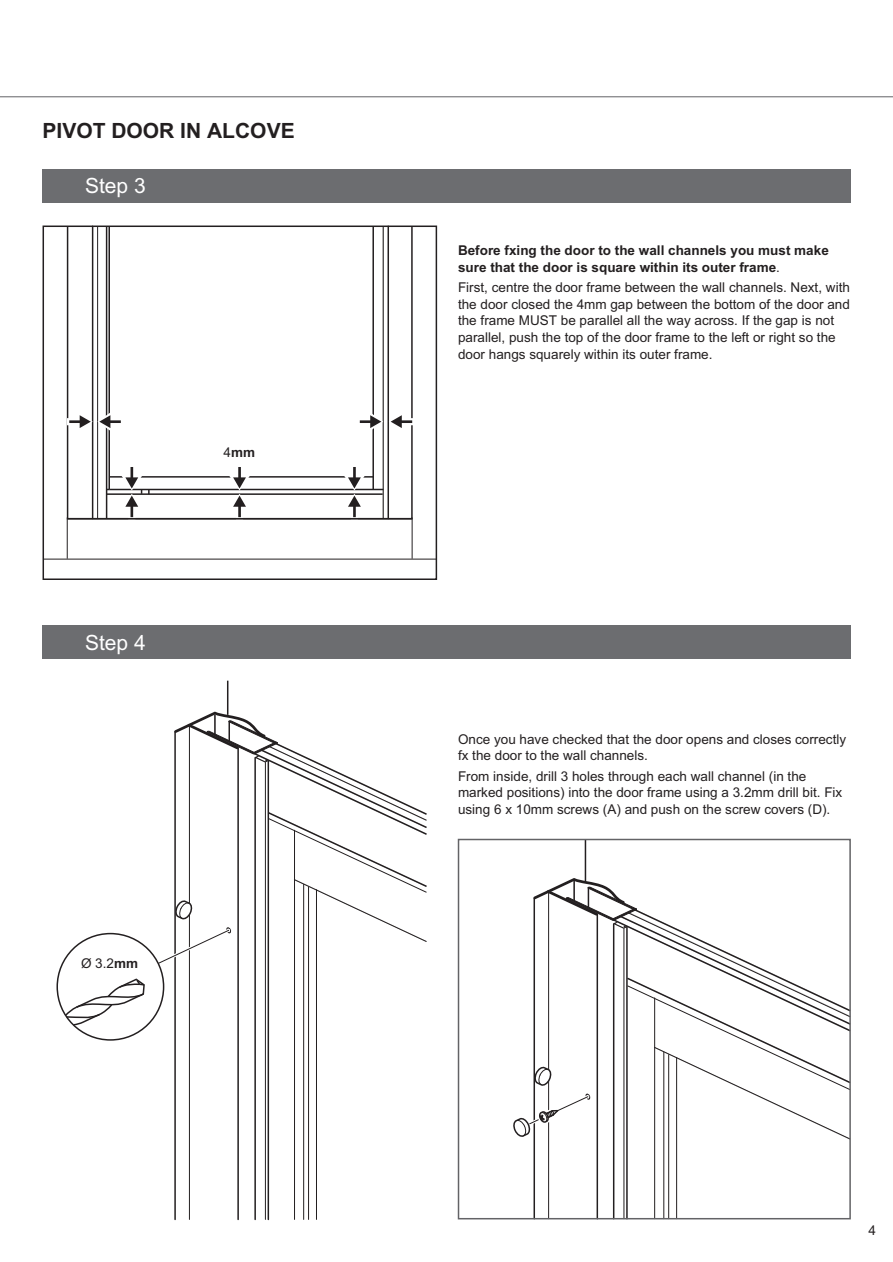
<style>
.page{position:relative;width:893px;height:1262px;background:#fff}
.page>*{position:absolute;margin:0;border:0;box-sizing:border-box;transform-origin:0 0}
.t1{font:700 21px "Arial";color:#231f20}
.t2{font:21px "Arial";color:#fff}
.t3{font:13.5px/16.5px "Arial";color:#231f20}
.t4{font:700 13.5px/16.5px "Arial";color:#231f20}
.t5{font:13.5px "Arial Unicode MS";color:#231f20}
.s1{font-family:"Arial Unicode MS";font-weight:400;color:#fff}
.s2{font-family:"Arial Unicode MS"}
.s3{font-family:"Arial Unicode MS";font-weight:400}
.s4{font-family:"Arial";font-weight:700}
</style>
<div class="page">
<hr style="left:0;top:96px;width:892px;height:1px;background:#636366">
<div style="left:43px;top:169px;width:807px;height:34px;background:#6c6d70"></div>
<div style="left:43px;top:625px;width:807px;height:34px;background:#6c6d70"></div>
<hr style="left:174px;top:731px;width:2px;height:488px;background:#231f20">
<hr style="left:237px;top:747px;width:2px;height:472px;background:#231f20">
<hr style="left:189px;top:726px;width:1px;height:493px;background:#231f20">
<hr style="left:294px;top:830px;width:1px;height:389px;background:#231f20">
<hr style="left:303px;top:884px;width:1px;height:335px;background:#231f20">
<hr style="left:316px;top:889px;width:1px;height:330px;background:#231f20">
<hr style="left:308px;top:887px;width:1px;height:332px;background:#231f20">
<hr style="left:267px;top:761px;width:2px;height:458px;background:#231f20">
<svg style="left:154px;top:711px;width:273px;height:256px"></svg>
<hr style="left:254px;top:758px;width:2px;height:461px;background:#231f20">
<hr style="left:265px;top:762px;width:1px;height:457px;background:#231f20">
<hr style="left:227px;top:680px;width:1px;height:35px;background:#231f20">
<hr style="left:533px;top:898px;width:2px;height:320px;background:#231f20">
<hr style="left:596px;top:914px;width:2px;height:304px;background:#231f20">
<hr style="left:548px;top:893px;width:1px;height:325px;background:#231f20">
<hr style="left:654px;top:997px;width:1px;height:221px;background:#231f20">
<hr style="left:663px;top:1052px;width:1px;height:166px;background:#231f20">
<hr style="left:676px;top:1057px;width:1px;height:161px;background:#231f20">
<hr style="left:668px;top:1054px;width:1px;height:164px;background:#231f20">
<svg style="left:513px;top:878px;width:338px;height:262px"></svg>
<hr style="left:613px;top:924px;width:1px;height:294px;background:#231f20">
<hr style="left:623px;top:928px;width:1px;height:290px;background:#231f20">
<hr style="left:626px;top:926px;width:1px;height:292px;background:#231f20">
<hr style="left:584px;top:839px;width:2px;height:42px;background:#231f20">
<div style="left:458px;top:838px;width:392px;height:381px;border:2px solid #636366"></div>
<svg style="left:63px;top:978px;width:83px;height:48px"></svg>
<div style="left:56px;top:932px;width:108px;height:108px;border:2px solid #231f20;border-radius:50%"></div>
<svg style="left:91px;top:228px;width:291px;height:288px"></svg>
<div style="left:67px;top:225px;width:345px;height:294px;border:2px solid #231f20"></div>
<hr style="left:106px;top:493px;width:276px;height:2px;background:#231f20">
<hr style="left:107px;top:489px;width:276px;height:1px;background:#231f20">
<hr style="left:109px;top:476px;width:264px;height:1px;background:#231f20">
<hr style="left:372px;top:226px;width:2px;height:263px;background:#231f20">
<hr style="left:382px;top:226px;width:2px;height:293px;background:#231f20">
<hr style="left:106px;top:226px;width:1px;height:292px;background:#231f20">
<hr style="left:97px;top:226px;width:1px;height:293px;background:#231f20">
<hr style="left:108px;top:226px;width:2px;height:263px;background:#231f20">
<hr style="left:92px;top:226px;width:1px;height:292px;background:#231f20">
<hr style="left:387px;top:226px;width:2px;height:292px;background:#231f20">
<svg style="left:69px;top:409px;width:52px;height:28px"></svg>
<div style="left:399px;top:418px;width:15px;height:7px;border:4px solid #fff"></div>
<div style="left:357px;top:418px;width:16px;height:7px;border:4px solid #fff"></div>
<svg style="left:360px;top:409px;width:52px;height:28px"></svg>
<div style="left:128px;top:503px;width:7px;height:16px;border:4px solid #fff"></div>
<svg style="left:119px;top:467px;width:31px;height:50px"></svg>
<div style="left:351px;top:503px;width:7px;height:16px;border:4px solid #fff"></div>
<svg style="left:342px;top:467px;width:27px;height:50px"></svg>
<div style="left:236px;top:503px;width:7px;height:16px;border:4px solid #fff"></div>
<svg style="left:227px;top:467px;width:28px;height:50px"></svg>
<hr style="left:67px;top:517px;width:1px;height:41px;background:#231f20">
<hr style="left:412px;top:517px;width:1px;height:41px;background:#231f20">
<hr style="left:68px;top:518px;width:344px;height:1px;background:#231f20">
<hr style="left:43px;top:559px;width:393px;height:1px;background:#231f20">
<div style="left:43px;top:225px;width:394px;height:355px;border:2px solid #231f20"></div>
<h1 class="t1" style="left:43px;top:123px;width:274px">PIVOT DOOR IN ALCOVE <span class="s1">1</span></h1>
<h1 class="t2" style="left:85px;top:178px;width:62px">Step 3</h1>
<h1 class="t2" style="left:85px;top:634px;width:62px">Step <span class="s2">4</span></h1>
<p class="t4" style="left:223px;top:445px;width:33px"><span class="s3">4</span>mm</p>
<p class="t5" style="left:81px;top:957px;width:59px">Ø 3.2<span class="s4">mm</span></p>
<p class="t4" style="left:458px;top:243px;width:372px">Before fxing the door to the wall channels you must make sure that the door is square within its outer frame<span class="s3">.</span></p>
<p class="t3" style="left:458px;top:281px;width:393px">First, centre the door frame between the wall channels. Next, with the door closed the <span class="s2">4</span>mm gap between the bottom of the door and the frame MUST be parallel all the way across<span class="s2">.</span> If the gap is not parallel, push the top of the door frame to the left or right so the door hangs squarely within its outer frame.</p>
<p class="t3" style="left:458px;top:732px;width:389px">Once you have checked that the door opens and closes correctly fx the door to the wall channels.</p>
<p class="t3" style="left:458px;top:769px;width:386px">From inside, drill 3 holes through each wall channel (in the marked positions) into the door frame using a 3.2mm drill bit. Fix using 6 x 10mm screws (A) and push on the screw covers (D).</p>
<p class="t5" style="left:868px;top:1225px;width:9px">4</p>
</div>
